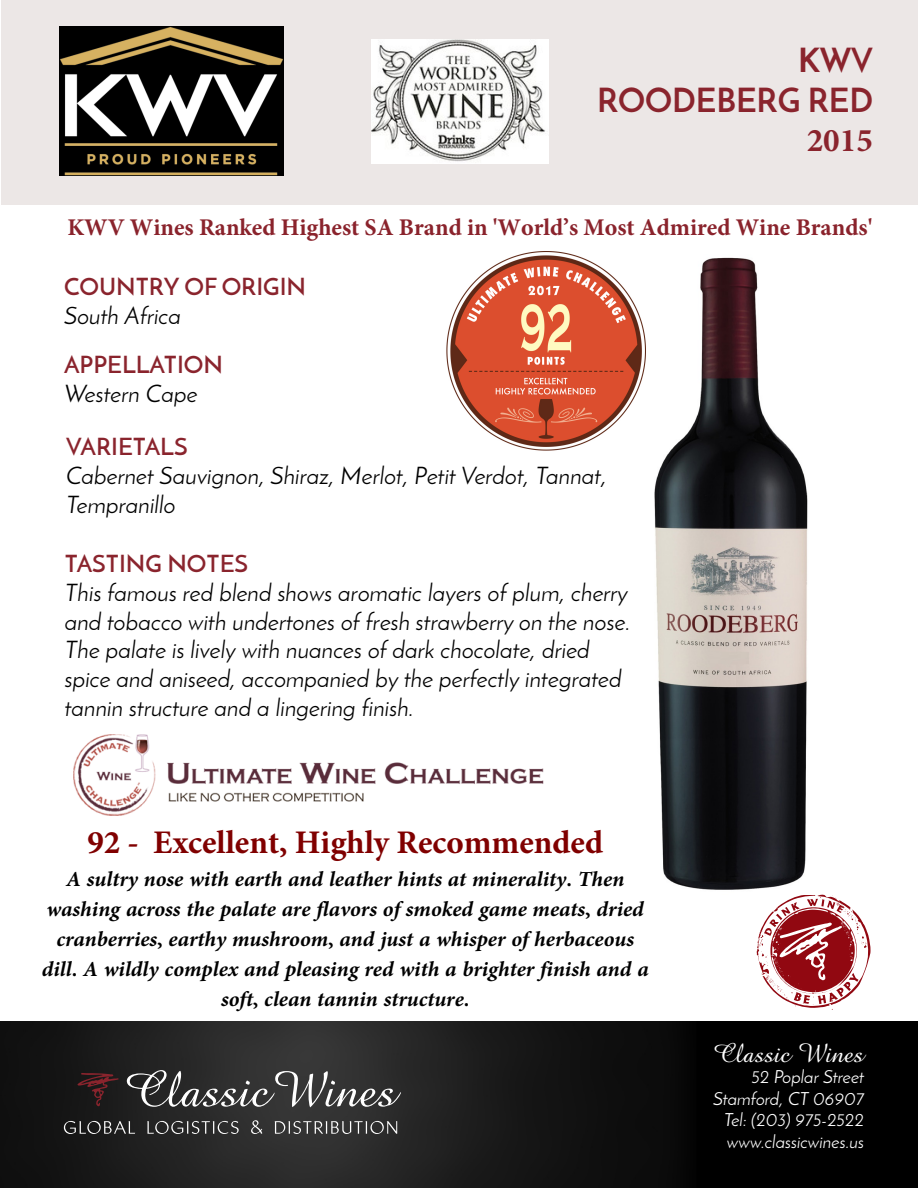
<style>
.page{position:relative;width:918px;height:1188px;background:#fff}
.page>*{position:absolute;margin:0;border:0;box-sizing:border-box;transform-origin:0 0}
.t1{font:700 33.15px/39.8px "Josefin Sans";color:#8a242d;text-align:right}
.t2{font:700 33.15px "Minion Pro";color:#8a242d}
.t3{font:700 33px "Minion Pro";color:#800000}
.t4{font:italic 700 30px/30px "Adobe Arabic";color:#000;text-align:center}
.t5{font:27px "Amazone BT";color:#fff}
.t6{font:24px/28.8px "Josefin Sans";color:#000}
.t7{font:700 24px "Minion Pro";color:#8a232c}
.t8{font:600 24px "Josefin Sans";color:#8a242d}
.t9{font:18px/21.6px "Josefin Sans";color:#fff;text-align:right}
</style>
<div class="page">
<div style="left:1px;top:0;width:917px;height:204px;background:#ece7e6"></div>
<img style="left:0;top:1022px;width:918px;height:166px">
<svg style="left:127px;top:1070px;width:274px;height:37px;background:#535353"></svg>
<svg style="left:64px;top:1121px;width:71px;height:13px"></svg>
<svg style="left:147px;top:1121px;width:92px;height:13px"></svg>
<svg style="left:251px;top:1120px;width:11px;height:14px"></svg>
<svg style="left:275px;top:1121px;width:122px;height:13px;background:#5f5f5f"></svg>
<svg style="left:77px;top:1073px;width:42px;height:33px"></svg>
<svg style="left:757px;top:894px;width:114px;height:116px"></svg>
<img style="left:654px;top:257px;width:154px;height:633px">
<img style="left:372px;top:39px;width:176px;height:124px">
<img style="left:59px;top:27px;width:225px;height:148px">
<img style="left:446px;top:252px;width:199px;height:199px">
<img style="left:73px;top:734px;width:471px;height:82px">
<h1 class="t1" style="left:597px;top:44px;width:277px">KWV<br>ROODEBERG RED</h1>
<h1 class="t2" style="left:807px;top:117px;width:68px">2015</h1>
<p class="t7" style="left:67px;top:210px;width:807px">KWV Wines Ranked Highest SA Brand in 'World’s Most Admired Wine Brands'</p>
<p class="t8" style="left:64px;top:277px;width:244px">COUNTRY OF ORIGIN</p>
<p class="t6" style="left:64px;top:304px;width:119px">South Africa</p>
<p class="t8" style="left:64px;top:355px;width:160px">APPELLATION</p>
<p class="t6" style="left:64px;top:381px;width:135px">Western Cape</p>
<p class="t8" style="left:66px;top:437px;width:123px">VARIETALS</p>
<p class="t6" style="left:66px;top:464px;width:542px">Cabernet Sauvignon, Shiraz, Merlot, Petit Verdot, Tannat,<br>Tempranillo</p>
<p class="t8" style="left:65px;top:554px;width:185px">TASTING NOTES</p>
<p class="t6" style="left:65px;top:580px;width:567px">This famous red blend shows aromatic layers of plum, cherry and tobacco with undertones of fresh strawberry on the nose.<br>The palate is lively with nuances of dark chocolate, dried spice and aniseed, accompanied by the perfectly integrated tannin structure and a lingering finish.</p>
<h2 class="t3" style="left:87px;top:819px;width:517px">92 - Excellent, Highly Recommended</h2>
<p class="t4" style="left:42px;top:860px;width:608px">A sultry nose with earth and leather hints at minerality. Then washing across the palate are flavors of smoked game meats, dried cranberries, earthy mushroom, and just a whisper of herbaceous dill. A wildly complex and pleasing red with a brighter finish and a soft, clean tannin structure.</p>
<p class="t5" style="left:714px;top:1037px;width:152px">Classic Wines</p>
<p class="t9" style="left:713px;top:1068px;width:153px">52 Poplar Street<br>Stamford, CT 06907<br>Tel: (203) 975-2522 www.classicwines.us</p>
</div>
